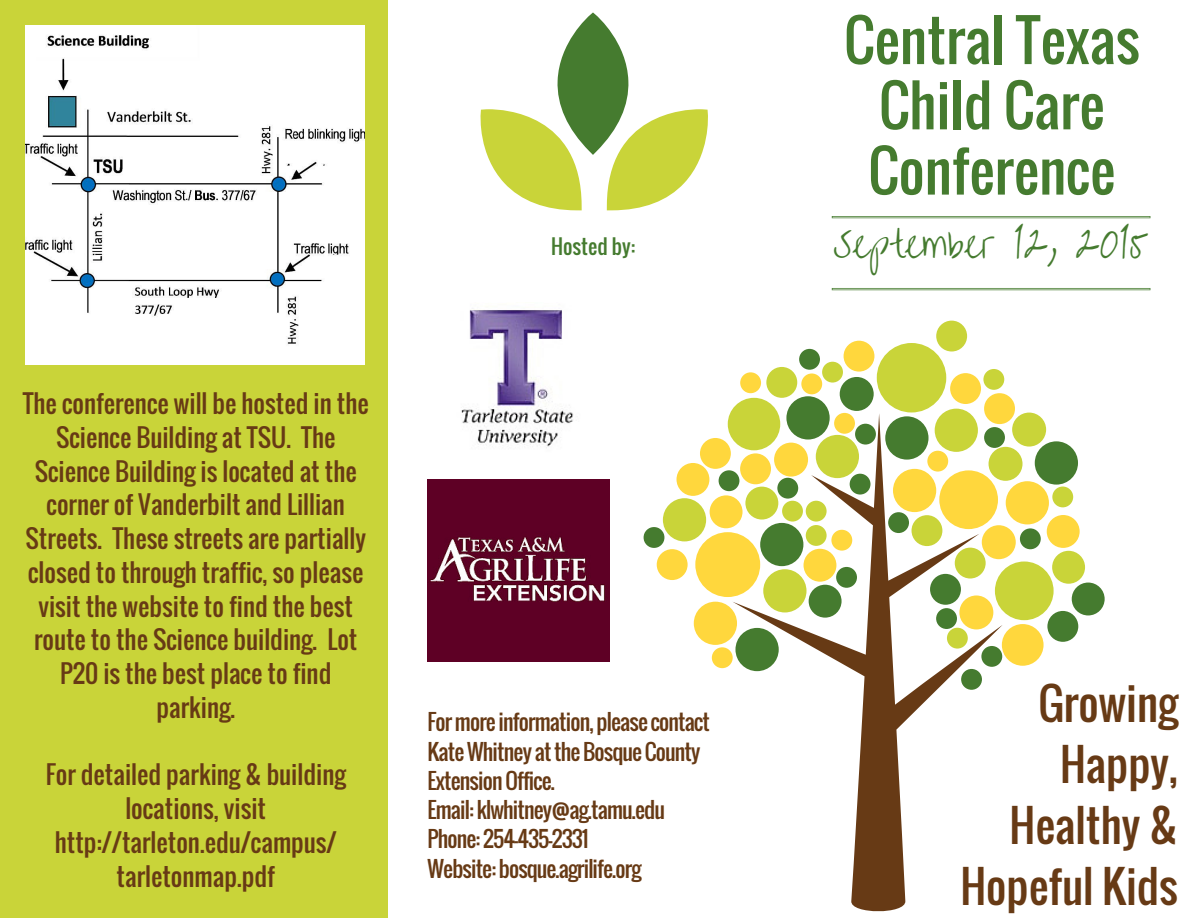
<style>
.page{position:relative;width:1188px;height:918px;background:#fff}
.page>*{position:absolute;margin:0;border:0;box-sizing:border-box;transform-origin:0 0}
.t1{font:55.95px/65.2px "Oswald";color:#457b2f;text-align:center}
.t2{font:43.65px/60.8px "Oswald";color:#673a15;text-align:right}
.t3{font:34.95px "Overthe Rainbow";color:#457b2f}
.t4{font:24.9px/33.8px "Oswald";color:#673a15;text-align:center}
.t5{font:21.75px/29.2px "Oswald";letter-spacing:-.04em;color:#673a15}
.t6{font:20.25px "Oswald";color:#457b2f}
</style>
<div class="page">
<div style="left:0;top:0;width:388px;height:918px;background:#c9d439"></div>
<svg style="left:732px;top:413px;width:271px;height:498px"></svg>
<div style="left:840px;top:377px;width:34px;height:34px;background:#457b2f;border-radius:50%"></div>
<div style="left:1035px;top:441px;width:43px;height:44px;background:#457b2f;border-radius:50%"></div>
<div style="left:885px;top:416px;width:44px;height:44px;background:#457b2f;border-radius:50%"></div>
<div style="left:735px;top:628px;width:44px;height:43px;background:#457b2f;border-radius:50%"></div>
<div style="left:760px;top:523px;width:43px;height:43px;background:#457b2f;border-radius:50%"></div>
<div style="left:719px;top:470px;width:20px;height:21px;background:#457b2f;border-radius:50%"></div>
<div style="left:850px;top:474px;width:21px;height:21px;background:#457b2f;border-radius:50%"></div>
<div style="left:855px;top:424px;width:21px;height:21px;background:#457b2f;border-radius:50%"></div>
<div style="left:799px;top:349px;width:21px;height:21px;background:#457b2f;border-radius:50%"></div>
<svg style="left:644px;top:527px;width:20px;height:21px"></svg>
<div style="left:777px;top:478px;width:21px;height:21px;background:#457b2f;border-radius:50%"></div>
<div style="left:836px;top:567px;width:21px;height:21px;background:#457b2f;border-radius:50%"></div>
<div style="left:888px;top:512px;width:21px;height:21px;background:#457b2f;border-radius:50%"></div>
<div style="left:936px;top:608px;width:21px;height:21px;background:#457b2f;border-radius:50%"></div>
<div style="left:984px;top:427px;width:21px;height:21px;background:#457b2f;border-radius:50%"></div>
<div style="left:1020px;top:528px;width:21px;height:21px;background:#457b2f;border-radius:50%"></div>
<div style="left:981px;top:646px;width:21px;height:21px;background:#457b2f;border-radius:50%"></div>
<div style="left:961px;top:669px;width:21px;height:21px;background:#457b2f;border-radius:50%"></div>
<div style="left:930px;top:574px;width:31px;height:31px;background:#457b2f;border-radius:50%"></div>
<div style="left:1047px;top:611px;width:31px;height:31px;background:#457b2f;border-radius:50%"></div>
<div style="left:1072px;top:583px;width:33px;height:32px;background:#457b2f;border-radius:50%"></div>
<div style="left:809px;top:585px;width:33px;height:33px;background:#457b2f;border-radius:50%"></div>
<div style="left:786px;top:396px;width:44px;height:44px;background:#457b2f;border-radius:50%"></div>
<div style="left:995px;top:562px;width:59px;height:58px;background:#c9d439;border-radius:50%"></div>
<div style="left:877px;top:343px;width:69px;height:69px;background:#c9d439;border-radius:50%"></div>
<div style="left:989px;top:447px;width:34px;height:34px;background:#c9d439;border-radius:50%"></div>
<div style="left:1012px;top:413px;width:34px;height:34px;background:#c9d439;border-radius:50%"></div>
<div style="left:935px;top:409px;width:43px;height:43px;background:#c9d439;border-radius:50%"></div>
<div style="left:663px;top:498px;width:43px;height:43px;background:#c9d439;border-radius:50%"></div>
<div style="left:822px;top:362px;width:21px;height:21px;background:#c9d439;border-radius:50%"></div>
<div style="left:806px;top:525px;width:21px;height:21px;background:#c9d439;border-radius:50%"></div>
<div style="left:782px;top:501px;width:21px;height:21px;background:#c9d439;border-radius:50%"></div>
<div style="left:806px;top:501px;width:21px;height:21px;background:#c9d439;border-radius:50%"></div>
<div style="left:983px;top:369px;width:21px;height:21px;background:#c9d439;border-radius:50%"></div>
<div style="left:947px;top:628px;width:21px;height:21px;background:#c9d439;border-radius:50%"></div>
<div style="left:1052px;top:487px;width:21px;height:20px;background:#c9d439;border-radius:50%"></div>
<div style="left:766px;top:367px;width:31px;height:31px;background:#c9d439;border-radius:50%"></div>
<div style="left:936px;top:321px;width:31px;height:31px;background:#c9d439;border-radius:50%"></div>
<div style="left:955px;top:548px;width:31px;height:31px;background:#c9d439;border-radius:50%"></div>
<div style="left:1052px;top:551px;width:33px;height:33px;background:#c9d439;border-radius:50%"></div>
<div style="left:745px;top:487px;width:33px;height:33px;background:#c9d439;border-radius:50%"></div>
<div style="left:912px;top:515px;width:30px;height:31px;background:#c9d439;border-radius:50%"></div>
<div style="left:816px;top:435px;width:43px;height:43px;background:#c9d439;border-radius:50%"></div>
<div style="left:728px;top:398px;width:52px;height:52px;background:#c9d439;border-radius:50%"></div>
<div style="left:763px;top:569px;width:44px;height:43px;background:#c9d439;border-radius:50%"></div>
<div style="left:939px;top:470px;width:59px;height:59px;background:#ffd73d;border-radius:50%"></div>
<div style="left:1002px;top:624px;width:42px;height:42px;background:#ffd73d;border-radius:50%"></div>
<div style="left:695px;top:532px;width:65px;height:65px;background:#ffd73d;border-radius:50%"></div>
<div style="left:982px;top:525px;width:34px;height:34px;background:#ffd73d;border-radius:50%"></div>
<div style="left:1006px;top:481px;width:43px;height:43px;background:#ffd73d;border-radius:50%"></div>
<div style="left:893px;top:469px;width:43px;height:43px;background:#ffd73d;border-radius:50%"></div>
<div style="left:694px;top:602px;width:43px;height:43px;background:#ffd73d;border-radius:50%"></div>
<div style="left:657px;top:549px;width:31px;height:31px;background:#ffd73d;border-radius:50%"></div>
<div style="left:740px;top:453px;width:31px;height:31px;background:#ffd73d;border-radius:50%"></div>
<div style="left:927px;top:451px;width:21px;height:21px;background:#ffd73d;border-radius:50%"></div>
<div style="left:834px;top:413px;width:21px;height:21px;background:#ffd73d;border-radius:50%"></div>
<div style="left:801px;top:373px;width:21px;height:21px;background:#ffd73d;border-radius:50%"></div>
<div style="left:712px;top:647px;width:21px;height:21px;background:#ffd73d;border-radius:50%"></div>
<div style="left:831px;top:530px;width:21px;height:21px;background:#ffd73d;border-radius:50%"></div>
<div style="left:740px;top:372px;width:21px;height:21px;background:#ffd73d;border-radius:50%"></div>
<div style="left:700px;top:438px;width:31px;height:31px;background:#ffd73d;border-radius:50%"></div>
<div style="left:844px;top:341px;width:30px;height:31px;background:#ffd73d;border-radius:50%"></div>
<div style="left:950px;top:373px;width:31px;height:31px;background:#ffd73d;border-radius:50%"></div>
<svg style="left:984px;top:393px;width:31px;height:31px"></svg>
<div style="left:1047px;top:515px;width:33px;height:33px;background:#ffd73d;border-radius:50%"></div>
<div style="left:804px;top:549px;width:32px;height:33px;background:#ffd73d;border-radius:50%"></div>
<div style="left:710px;top:495px;width:33px;height:33px;background:#ffd73d;border-radius:50%"></div>
<div style="left:677px;top:463px;width:32px;height:33px;background:#ffd73d;border-radius:50%"></div>
<div style="left:774px;top:443px;width:34px;height:34px;background:#ffd73d;border-radius:50%"></div>
<div style="left:959px;top:595px;width:34px;height:34px;background:#ffd73d;border-radius:50%"></div>
<hr style="left:832px;top:216px;width:318px;height:2px;background:#457b2f">
<hr style="left:832px;top:288px;width:318px;height:2px;background:#457b2f">
<img style="left:26px;top:26px;width:338px;height:338px">
<svg style="left:480px;top:12px;width:228px;height:198px"></svg>
<img style="left:461px;top:310px;width:112px;height:138px">
<img style="left:428px;top:479px;width:182px;height:182px">
<p class="t4" style="left:23px;top:386px;width:348px">The conference will be hosted in the<br>Science Building at TSU. The<br>Science Building is located at the corner of Vanderbilt and Lillian<br>Streets. These streets are partially closed to through traffic, so please visit the website to find the best route to the Science building. Lot<br>P20 is the best place to find parking.</p>
<p class="t4" style="left:46px;top:757px;width:301px">For detailed parking &amp; building locations, visit http://tarleton.edu/campus/ tarletonmap.pdf</p>
<p class="t6" style="left:551px;top:231px;width:86px">Hosted by:</p>
<p class="t5" style="left:428px;top:707px;width:284px">For more information, please contact<br>Kate Whitney at the Bosque County<br>Extension Office.<br>Email: klwhitney@ag.tamu.edu<br>Phone: 254-435-2331<br>Website: bosque.agrilife.org</p>
<h1 class="t1" style="left:844px;top:6px;width:297px">Central Texas<br>Child Care<br>Conference</h1>
<h3 class="t3" style="left:833px;top:225px;width:317px">September 12, 2015</h3>
<h2 class="t2" style="left:960px;top:672px;width:219px">Growing<br>Happy,<br>Healthy &amp;<br>Hopeful Kids</h2>
</div>
